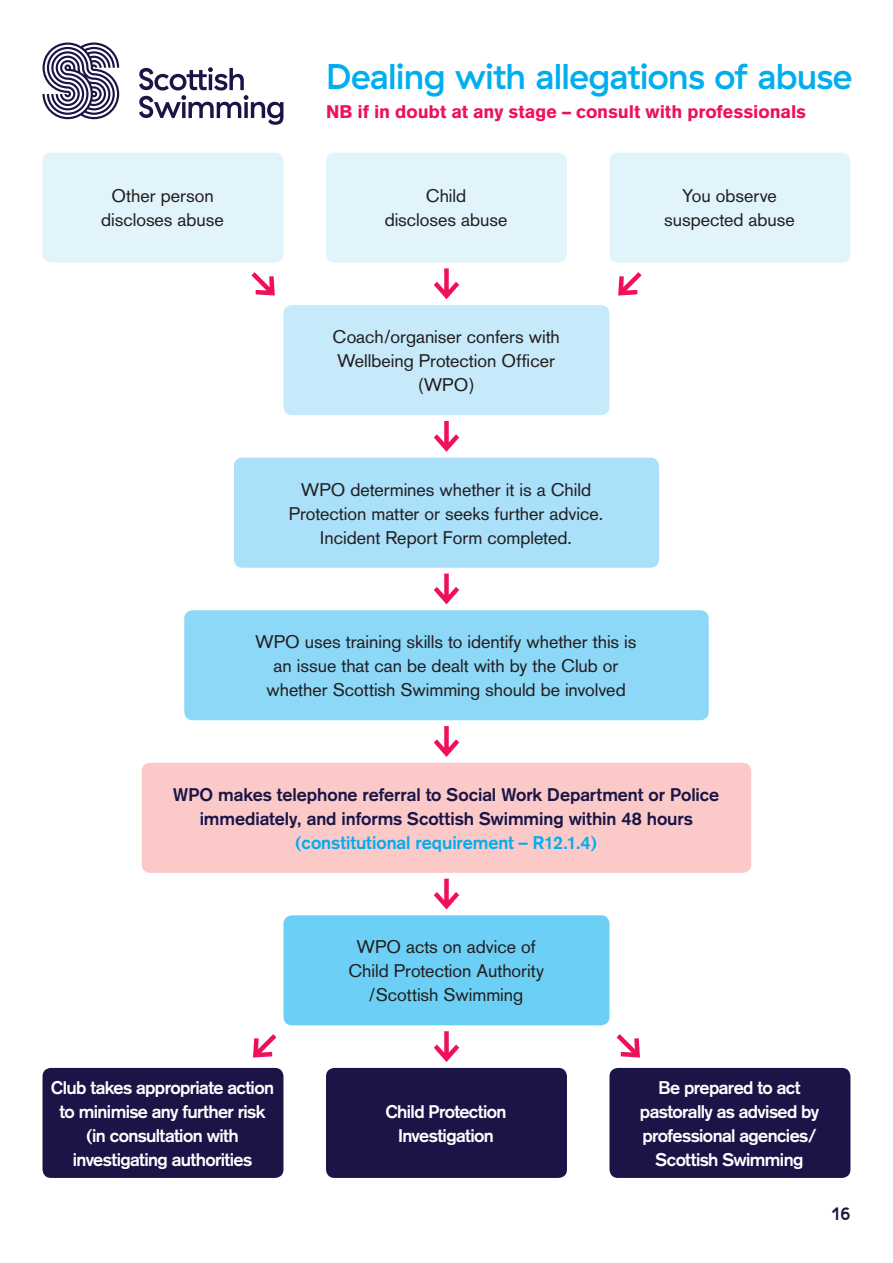
<style>
.page{position:relative;width:893px;height:1263px;background:#fff}
.page>*{position:absolute;margin:0;border:0;box-sizing:border-box;transform-origin:0 0}
.t1{font:500 35.7px "GT Haptik";letter-spacing:-.02em;color:#00aeef}
.t2{font:18px/24px "Akzidenz Grotesk";color:#231f20;text-align:center}
.t3{font:700 18px/24px "Akzidenz Grotesk";letter-spacing:-.035em;color:#fff;text-align:center}
.t4{font:700 18px/24px "Akzidenz Grotesk";letter-spacing:-.005em;color:#1a1546;text-align:center}
.t5{font:900 18px "Akzidenz Grotesk";letter-spacing:-.005em;color:#ee1059}
.t6{font:500 18px "GT Haptik";color:#1a1546}
.s1{color:#00aeef}
</style>
<div class="page">
<div style="left:283px;top:305px;width:326px;height:110px;background:#c6eafa;border-radius:9px"></div>
<div style="left:326px;top:153px;width:241px;height:110px;background:#e1f4fc;border-radius:9px"></div>
<div style="left:43px;top:153px;width:240px;height:110px;background:#e1f4fc;border-radius:9px"></div>
<div style="left:609px;top:153px;width:241px;height:110px;background:#e1f4fc;border-radius:9px"></div>
<div style="left:234px;top:458px;width:425px;height:110px;background:#aae0f9;border-radius:9px"></div>
<div style="left:184px;top:610px;width:525px;height:110px;background:#8dd7f7;border-radius:9px"></div>
<div style="left:142px;top:763px;width:609px;height:110px;background:#fac9c8;border-radius:9px"></div>
<div style="left:283px;top:915px;width:326px;height:110px;background:#6bcff6;border-radius:9px"></div>
<div style="left:326px;top:1068px;width:241px;height:110px;background:#1a1546;border-radius:9px"></div>
<div style="left:609px;top:1068px;width:241px;height:110px;background:#1a1546;border-radius:9px"></div>
<div style="left:43px;top:1068px;width:240px;height:110px;background:#1a1546;border-radius:9px"></div>
<svg style="left:434px;top:268px;width:25px;height:31px"></svg>
<svg style="left:434px;top:879px;width:25px;height:30px"></svg>
<svg style="left:434px;top:1031px;width:25px;height:31px"></svg>
<svg style="left:617px;top:1034px;width:23px;height:23px"></svg>
<svg style="left:618px;top:272px;width:24px;height:24px"></svg>
<svg style="left:253px;top:1034px;width:23px;height:23px"></svg>
<svg style="left:251px;top:272px;width:24px;height:24px"></svg>
<svg style="left:434px;top:421px;width:25px;height:31px"></svg>
<svg style="left:434px;top:573px;width:25px;height:31px"></svg>
<svg style="left:434px;top:726px;width:25px;height:31px"></svg>
<svg style="left:43px;top:43px;width:76px;height:76px"></svg>
<svg style="left:139px;top:67px;width:144px;height:58px"></svg>
<p class="t1" style="left:326px;top:55px;width:528px">Dealing with allegations of abuse</p>
<p class="t5" style="left:326px;top:100px;width:482px">NB if in doubt at any stage – consult with professionals</p>
<p class="t2" style="left:101px;top:184px;width:124px">Other person discloses abuse</p>
<p class="t2" style="left:664px;top:184px;width:132px">You observe suspected abuse</p>
<p class="t2" style="left:385px;top:184px;width:124px">Child<br>discloses abuse</p>
<p class="t2" style="left:333px;top:325px;width:229px;text-align:left">Coach/organiser confers with<br>Wellbeing Protection Officer</p>
<p class="t2" style="left:418px;top:373px;width:58px">(WPO)</p>
<p class="t2" style="left:289px;top:477px;width:316px">WPO determines whether it is a Child<br>Protection matter or seeks further advice.<br>Incident Report Form completed.</p>
<p class="t2" style="left:255px;top:630px;width:383px">WPO uses training skills to identify whether this is an issue that can be dealt with by the Club or whether Scottish Swimming should be involved</p>
<p class="t4" style="left:173px;top:782px;width:547px">WPO makes telephone referral to Social Work Department or Police immediately, and informs Scottish Swimming within 48 hours <span class="s1">(constitutional requirement – R12.1.4)</span></p>
<p class="t3" style="left:51px;top:1075px;width:225px">Club takes appropriate action to minimise any further risk</p>
<p class="t3" style="left:73px;top:1123px;width:181px">(in consultation with investigating authorities</p>
<p class="t2" style="left:348px;top:935px;width:197px">WPO acts on advice of<br>Child Protection Authority /Scottish Swimming</p>
<p class="t3" style="left:385px;top:1099px;width:123px">Child Protection</p>
<p class="t3" style="left:398px;top:1123px;width:97px">Investigation</p>
<p class="t3" style="left:640px;top:1075px;width:181px">Be prepared to act pastorally as advised by professional agencies/<br>Scottish Swimming</p>
<p class="t6" style="left:831px;top:1203px;width:21px">16</p>
</div>
